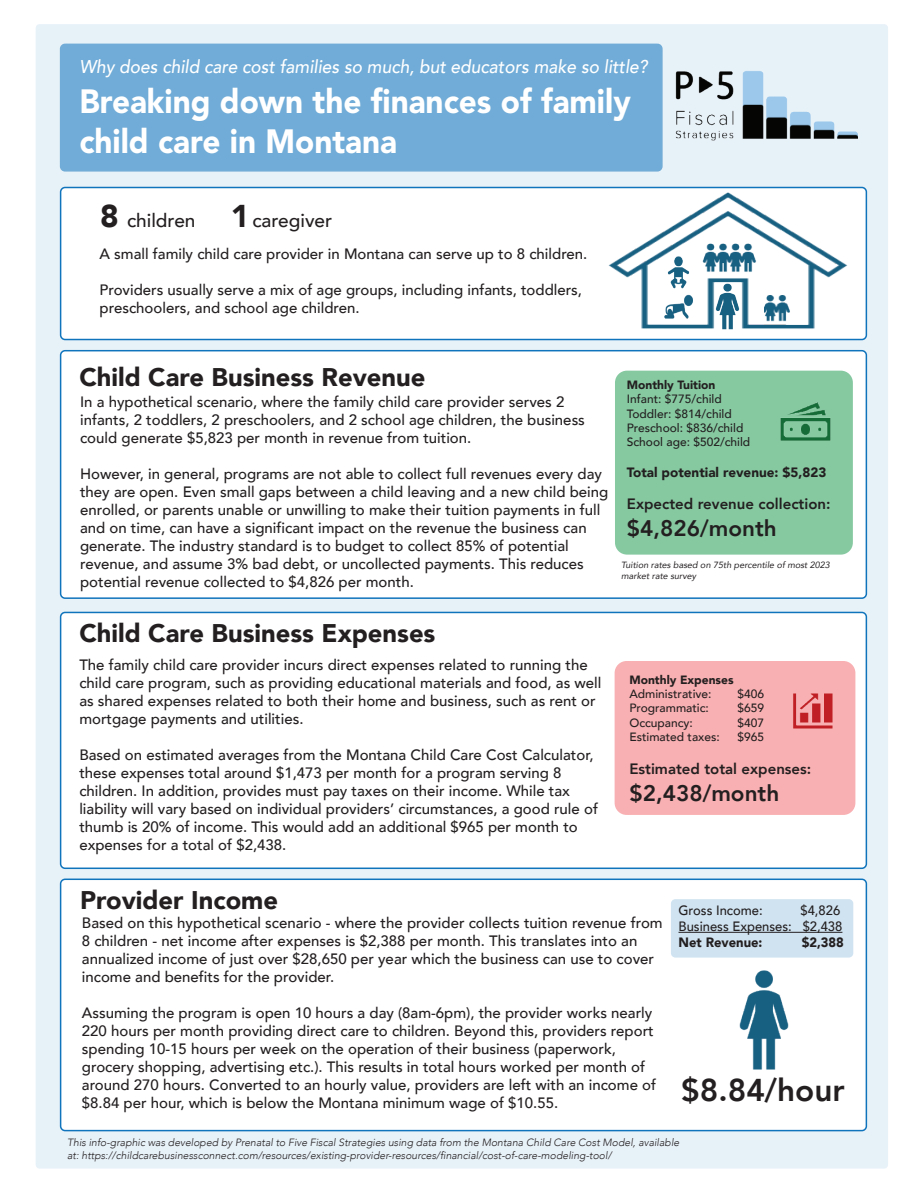
<style>
.page{position:relative;width:918px;height:1188px;background:#fff}
.page>*{position:absolute;margin:0;border:0;box-sizing:border-box;transform-origin:0 0}
.t1{font:900 33.45px/40px "Avenir LT Std";color:#fff;scale:.94 1}
.t2{font:800 31.5px "Avenir";color:#231f20}
.t3{font:900 31.5px "Avenir";color:#231f20}
.t4{font:900 25.5px "Avenir";color:#231f20}
.t5{font:800 22.5px "Avenir";color:#231f20}
.t6{font:500 18.9px "Avenir";color:#231f20}
.t7{font:italic 500 18.45px "Avenir";color:#fff;scale:.94 1}
.t8{font:500 15px/18px "Avenir";color:#231f20}
.t9{font:800 15px "Avenir";color:#231f20}
.t10{font:500 13.5px/16.2px "Avenir";color:#231f20;text-align:right;scale:.96 1}
.t11{font:900 13.5px "Avenir";color:#231f20}
.t12{font:900 13.5px "Avenir";color:#231f20;scale:.96 1}
.t13{font:500 12px/14.4px "Avenir";color:#231f20}
.t14{font:900 12px "Avenir";color:#231f20}
.t15{font:italic 300 10.5px/12.6px "Avenir";color:#231f20}
.t16{font:italic 9px/10.8px "Avenir";color:#231f20}
</style>
<div class="page">
<div style="left:36px;top:24px;width:852px;height:1145px;background:#e7f1f8"></div>
<div style="left:61px;top:44px;width:601px;height:127px;background:#70acd7;border-radius:4px"></div>
<div style="left:60px;top:44px;width:603px;height:128px;border:2px solid #1074bc;border-radius:4px"></div>
<div style="left:61px;top:187px;width:805px;height:153px;background:#fff;border-radius:4px"></div>
<div style="left:60px;top:187px;width:807px;height:153px;border:2px solid #1074bc;border-radius:4px"></div>
<div style="left:61px;top:351px;width:805px;height:247px;background:#fff;border-radius:4px"></div>
<div style="left:60px;top:350px;width:807px;height:249px;border:2px solid #1074bc;border-radius:4px"></div>
<div style="left:61px;top:612px;width:805px;height:256px;background:#fff;border-radius:4px"></div>
<div style="left:60px;top:612px;width:807px;height:257px;border:2px solid #1074bc;border-radius:4px"></div>
<img style="left:675px;top:71px;width:182px;height:70px">
<div style="left:61px;top:879px;width:805px;height:252px;background:#fff;border-radius:4px"></div>
<div style="left:60px;top:879px;width:807px;height:252px;border:2px solid #1074bc;border-radius:4px"></div>
<div style="left:615px;top:371px;width:238px;height:184px;background:#86c9a1;border-radius:12px"></div>
<img style="left:780px;top:402px;width:51px;height:39px">
<div style="left:615px;top:661px;width:240px;height:154px;background:#f9b0b2;border-radius:12px"></div>
<img style="left:793px;top:693px;width:40px;height:36px">
<img style="left:739px;top:970px;width:50px;height:100px">
<img style="left:590px;top:169px;width:275px;height:172px">
<img style="left:661px;top:285px;width:35px;height:43px">
<img style="left:662px;top:253px;width:33px;height:38px">
<img style="left:703px;top:285px;width:50px;height:45px">
<img style="left:700px;top:231px;width:59px;height:54px">
<img style="left:764px;top:290px;width:28px;height:33px">
<div style="left:671px;top:899px;width:182px;height:59px;background:#d0e3f1;border-radius:4px"></div>
<hr style="left:679px;top:932px;width:163px;height:1px;background:#231f20">
<p class="t7" style="left:79px;top:55px;width:606px">Why does child care cost families so much, but educators make so little?</p>
<h1 class="t1" style="left:79px;top:81px;width:588px">Breaking down the finances of family child care in Montana</h1>
<h2 class="t3" style="left:100px;top:189px;width:20px">8</h2>
<h2 class="t3" style="left:231px;top:189px;width:20px">1</h2>
<p class="t6" style="left:127px;top:204px;width:70px">children</p>
<p class="t6" style="left:252px;top:204px;width:81px">caregiver</p>
<p class="t8" style="left:100px;top:244px;width:489px">A small family child care provider in Montana can serve up to 8 children.</p>
<p class="t8" style="left:100px;top:280px;width:484px">Providers usually serve a mix of age groups, including infants, toddlers, preschoolers, and school age children.</p>
<h3 class="t4" style="left:79px;top:355px;width:348px">Child Care Business Revenue</h3>
<p class="t8" style="left:80px;top:392px;width:506px">In a hypothetical scenario, where the family child care provider serves 2 infants, 2 toddlers, 2 preschoolers, and 2 school age children, the business could generate $5,823 per month in revenue from tuition.</p>
<p class="t8" style="left:80px;top:464px;width:530px">However, in general, programs are not able to collect full revenues every day they are open. Even small gaps between a child leaving and a new child being enrolled, or parents unable or unwilling to make their tuition payments in full and on time, can have a significant impact on the revenue the business can generate. The industry standard is to budget to collect 85% of potential revenue, and assume 3% bad debt, or uncollected payments. This reduces potential revenue collected to $4,826 per month.</p>
<h3 class="t4" style="left:79px;top:611px;width:358px">Child Care Business Expenses</h3>
<p class="t8" style="left:79px;top:655px;width:524px">The family child care provider incurs direct expenses related to running the child care program, such as providing educational materials and food, as well as shared expenses related to both their home and business, such as rent or mortgage payments and utilities.</p>
<p class="t8" style="left:79px;top:745px;width:520px">Based on estimated averages from the Montana Child Care Cost Calculator, these expenses total around $1,473 per month for a program serving 8 children. In addition, provides must pay taxes on their income. While tax liability will vary based on individual providers’ circumstances, a good rule of thumb is 20% of income. This would add an additional $965 per month to expenses for a total of $2,438.</p>
<p class="t14" style="left:627px;top:374px;width:90px">Monthly Tuition</p>
<p class="t13" style="left:627px;top:391px;width:125px">Infant: $775/child<br>Toddler: $814/child<br>Preschool: $836/child<br>School age: $502/child</p>
<p class="t11" style="left:627px;top:461px;width:201px">Total potential revenue: $5,823</p>
<p class="t9" style="left:627px;top:492px;width:205px">Expected revenue collection:</p>
<h3 class="t5" style="left:627px;top:511px;width:151px">$4,826/month</h3>
<p class="t16" style="left:621px;top:559px;width:210px">Tuition rates based on 75th percentile of most 2023 market rate survey</p>
<p class="t14" style="left:629px;top:669px;width:106px">Monthly Expenses</p>
<p class="t13" style="left:629px;top:686px;width:84px">Administrative:</p>
<p class="t13" style="left:737px;top:686px;width:28px">$406</p>
<p class="t13" style="left:629px;top:700px;width:81px">Programmatic:</p>
<p class="t13" style="left:737px;top:700px;width:28px">$659</p>
<p class="t13" style="left:629px;top:715px;width:65px">Occupancy:</p>
<p class="t13" style="left:737px;top:715px;width:28px">$407</p>
<p class="t13" style="left:629px;top:729px;width:92px">Estimated taxes:</p>
<p class="t13" style="left:737px;top:729px;width:28px">$965</p>
<p class="t9" style="left:629px;top:757px;width:183px">Estimated total expenses:</p>
<h3 class="t5" style="left:629px;top:775px;width:151px">$2,438/month</h3>
<h3 class="t4" style="left:80px;top:878px;width:199px">Provider Income</h3>
<p class="t8" style="left:82px;top:913px;width:582px">Based on this hypothetical scenario - where the provider collects tuition revenue from 8 children - net income after expenses is $2,388 per month. This translates into an annualized income of just over $28,650 per year which the business can use to cover income and benefits for the provider.</p>
<p class="t8" style="left:82px;top:1003px;width:576px">Assuming the program is open 10 hours a day (8am-6pm), the provider works nearly 220 hours per month providing direct care to children. Beyond this, providers report spending 10-15 hours per week on the operation of their business (paperwork, grocery shopping, advertising etc.). This results in total hours worked per month of around 270 hours. Converted to an hourly value, providers are left with an income of $8.84 per hour, which is below the Montana minimum wage of $10.55.</p>
<p class="t10" style="left:679px;top:902px;width:172px">$4,826<br>Business Expenses: $2,438</p>
<p class="t12" style="left:679px;top:931px;width:89px">Net Revenue:</p>
<p class="t12" style="left:802px;top:931px;width:46px">$2,388</p>
<p class="t10" style="left:679px;top:902px;width:89px">Gross Income:</p>
<h2 class="t2" style="left:681px;top:1065px;width:165px">$8.84/hour</h2>
<p class="t15" style="left:67px;top:1136px;width:614px">This info-graphic was developed by Prenatal to Five Fiscal Strategies using data from the Montana Child Care Cost Model, available at: https://childcarebusinessconnect.com/resources/existing-provider-resources/financial/cost-of-care-modeling-tool/</p>
</div>
